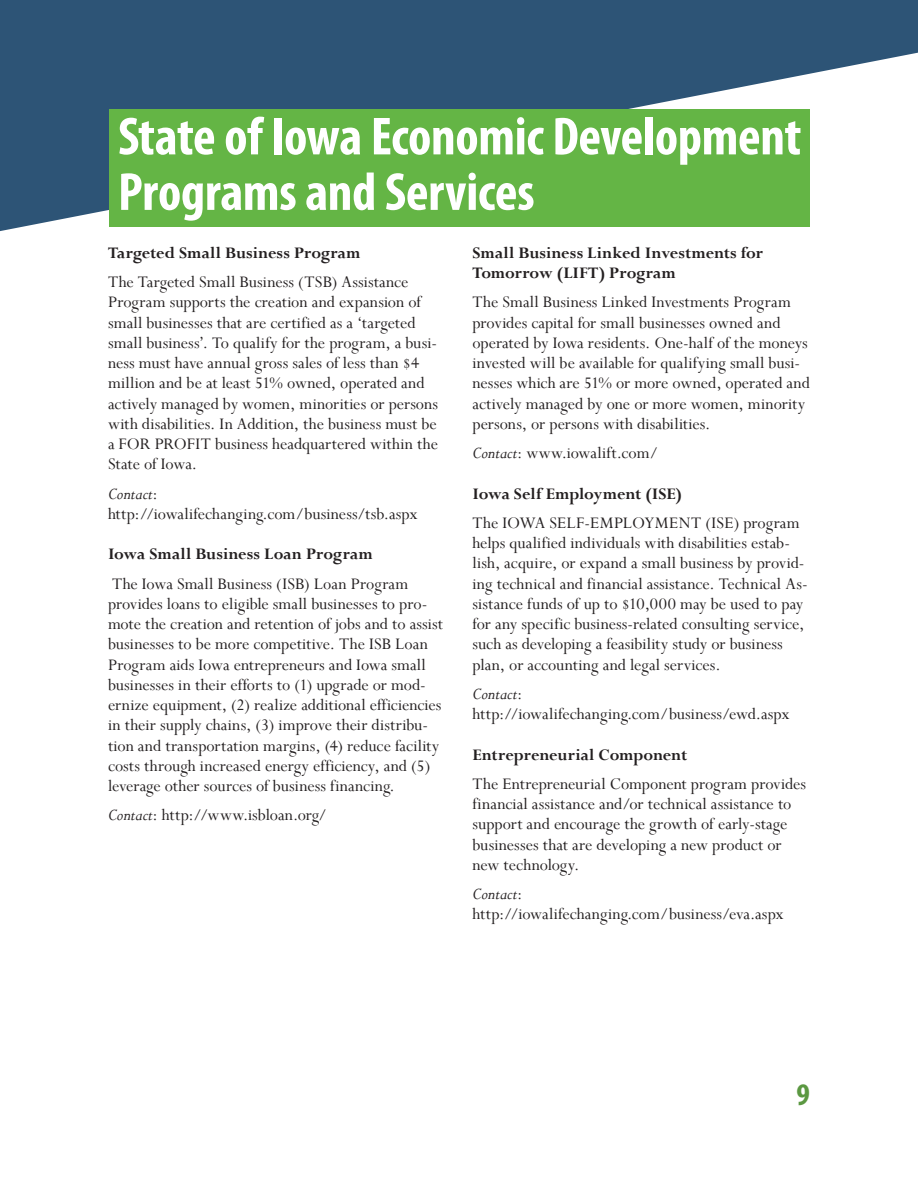
<style>
.page{position:relative;width:918px;height:1188px;background:#fff}
.page>*{position:absolute;margin:0;border:0;box-sizing:border-box;transform-origin:0 0}
.t1{font:700 condensed 54px/55.5px "Myriad Pro";letter-spacing:-.005em;color:#fff}
.t2{font:700 condensed 31.5px "Myriad Pro";color:#5b9841}
.t3{font:18px/20.2px "Perpetua";color:#231f20}
.t4{font:700 18px/20.2px "Perpetua";color:#231f20}
.s1{font-style:italic}
</style>
<div class="page">
<svg style="left:0;top:0;width:918px;height:231px;fill:#2d5476"></svg>
<div style="left:109px;top:109px;width:701px;height:118px;background:#64b545"></div>
<p class="t1" style="left:118px;top:108px;width:685px">State of Iowa Economic Development<br>Programs and Services</p>
<p class="t4" style="left:472px;top:242px;width:292px">Small Business Linked Investments for<br>Tomorrow (LIFT) Program</p>
<p class="t3" style="left:472px;top:292px;width:339px">The Small Business Linked Investments Program provides capital for small businesses owned and operated by Iowa residents. One-half of the moneys invested will be available for qualifying small busi&shy;nesses which are 51% or more owned, operated and actively managed by one or more women, minority persons, or persons with disabilities.</p>
<p class="t3" style="left:472px;top:443px;width:187px"><span class="s1">Contact</span>: www.iowalift.com/</p>
<p class="t4" style="left:472px;top:483px;width:211px">Iowa Self Employment (ISE)</p>
<p class="t3" style="left:472px;top:512px;width:337px">The IOWA SELF-EMPLOYMENT (ISE) program helps qualified individuals with disabilities estab&shy;lish, acquire, or expand a small business by provid&shy;ing technical and financial assistance. Technical As&shy;sistance funds of up to $10,000 may be used to pay for any specific business-related consulting service, such as developing a feasibility study or business plan, or accounting and legal services.</p>
<p class="t3" style="left:472px;top:683px;width:319px"><span class="s1">Contact</span>: http://iowalifechanging.com/business/ewd.aspx</p>
<p class="t4" style="left:472px;top:744px;width:216px">Entrepreneurial Component</p>
<p class="t3" style="left:472px;top:773px;width:335px">The Entrepreneurial Component program provides financial assistance and/or technical assistance to support and encourage the growth of early-stage businesses that are developing a new product or new technology.</p>
<p class="t3" style="left:472px;top:884px;width:313px"><span class="s1">Contact</span>: http://iowalifechanging.com/business/eva.aspx</p>
<p class="t4" style="left:108px;top:242px;width:254px">Targeted Small Business Program</p>
<p class="t3" style="left:108px;top:272px;width:332px">The Targeted Small Business (TSB) Assistance Program supports the creation and expansion of small businesses that are certified as a ‘targeted small business’. To qualify for the program, a busi&shy;ness must have annual gross sales of less than $4 million and be at least 51% owned, operated and actively managed by women, minorities or persons with disabilities. In Addition, the business must be a FOR PROFIT business headquartered within the State of Iowa.</p>
<p class="t3" style="left:108px;top:483px;width:311px"><span class="s1">Contact</span>: http://iowalifechanging.com/business/tsb.aspx</p>
<p class="t4" style="left:108px;top:544px;width:266px">Iowa Small Business Loan Program</p>
<p class="t3" style="left:108px;top:573px;width:337px">The Iowa Small Business (ISB) Loan Program provides loans to eligible small businesses to pro&shy;mote the creation and retention of jobs and to assist businesses to be more competitive. The ISB Loan Program aids Iowa entrepreneurs and Iowa small businesses in their efforts to (1) upgrade or mod&shy;ernize equipment, (2) realize additional efficiencies in their supply chains, (3) improve their distribu&shy;tion and transportation margins, (4) reduce facility costs through increased energy efficiency, and (5) leverage other sources of business financing.</p>
<p class="t3" style="left:108px;top:805px;width:221px"><span class="s1">Contact</span>: http://www.isbloan.org/</p>
<h2 class="t2" style="left:797px;top:1075px;width:15px">9</h2>
</div>
